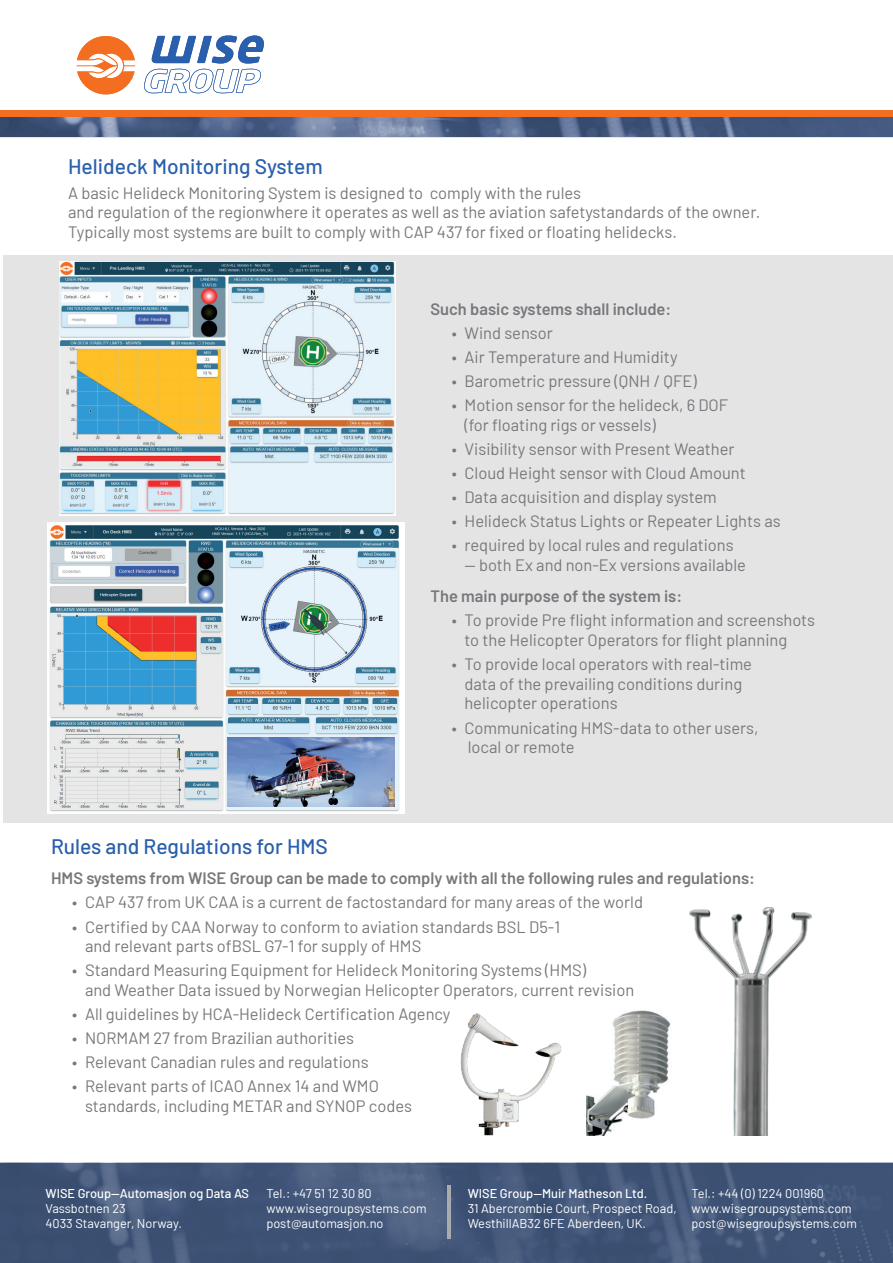
<style>
.page{position:relative;width:893px;height:1263px;background:#fff}
.page>*{position:absolute;margin:0;border:0;box-sizing:border-box;transform-origin:0 0}
.t1{font:500 21px "Barlow";color:#295fac}
.t2{font:16.5px/19.8px "Barlow";color:#76787b}
.t3{font:600 16.5px "Barlow";color:#76787b}
.t4{font:12.75px/15.3px "Barlow";color:#fff}
.t5{font:500 12.75px "Barlow";color:#fff}
</style>
<div class="page">
<div style="left:3px;top:255px;width:890px;height:567px;background:#e4e4e5"></div>
<img style="left:59px;top:262px;width:336px;height:253px">
<svg style="left:151px;top:36px;width:113px;height:27px"></svg>
<svg style="left:144px;top:69px;width:117px;height:24px"></svg>
<svg style="left:77px;top:36px;width:58px;height:58px"></svg>
<svg style="left:0;top:117px;width:893px;height:20px;background:#516489"></svg>
<svg style="left:0;top:1163px;width:893px;height:100px;background:#415678"></svg>
<hr style="left:447px;top:1185px;width:4px;height:53px;background:#aaabaf">
<div style="left:0;top:111px;width:893px;height:6px;background:#f36e21"></div>
<img style="left:689px;top:907px;width:123px;height:228px">
<img style="left:460px;top:1013px;width:102px;height:123px">
<img style="left:587px;top:1010px;width:84px;height:125px">
<img style="left:47px;top:522px;width:357px;height:292px">
<img style="left:228px;top:737px;width:167px;height:69px">
<p class="t1" style="left:68px;top:152px;width:256px">Helideck Monitoring System</p>
<p class="t2" style="left:68px;top:181px;width:694px">A basic Helideck Monitoring System is designed to comply with the rules<br>and regulation of the regionwhere it operates as well as the aviation safetystandards of the owner.<br>Typically most systems are built to comply with CAP 437 for fixed or floating helidecks.</p>
<p class="t3" style="left:431px;top:296px;width:242px">Such basic systems shall include:</p>
<p class="t2" style="left:452px;top:321px;width:103px">• Wind sensor</p>
<p class="t2" style="left:452px;top:345px;width:227px">• Air Temperature and Humidity</p>
<p class="t2" style="left:452px;top:370px;width:246px">• Barometric pressure (QNH / QFE)</p>
<p class="t2" style="left:465px;top:394px;width:265px;text-indent:-13px">• Motion sensor for the helideck, 6 DOF (for floating rigs or vessels)</p>
<p class="t2" style="left:452px;top:437px;width:284px">• Visibility sensor with Present Weather</p>
<p class="t2" style="left:452px;top:462px;width:295px">• Cloud Height sensor with Cloud Amount</p>
<p class="t2" style="left:452px;top:486px;width:267px">• Data acquisition and display system</p>
<p class="t2" style="left:452px;top:510px;width:330px">• Helideck Status Lights or Repeater Lights as</p>
<p class="t2" style="left:452px;top:534px;width:283px">• required by local rules and regulations</p>
<p class="t2" style="left:465px;top:553px;width:283px">— both Ex and non-Ex versions available</p>
<p class="t3" style="left:430px;top:584px;width:253px">The main purpose of the system is:</p>
<p class="t2" style="left:465px;top:609px;width:352px;text-indent:-13px">• To provide Pre flight information and screenshots to the Helicopter Operators for flight planning</p>
<p class="t2" style="left:465px;top:653px;width:289px;text-indent:-13px">• To provide local operators with real-time data of the prevailing conditions during helicopter operations</p>
<p class="t2" style="left:468px;top:716px;width:292px;text-indent:-16px">• Communicating HMS-data to other users, local or remote</p>
<p class="t1" style="left:51px;top:831px;width:278px">Rules and Regulations for HMS</p>
<p class="t3" style="left:51px;top:866px;width:705px">HMS systems from WISE Group can be made to comply with all the following rules and regulations:</p>
<p class="t2" style="left:72px;top:891px;width:572px">• CAP 437 from UK CAA is a current de factostandard for many areas of the world</p>
<p class="t2" style="left:85px;top:915px;width:477px;text-indent:-13px">• Certified by CAA Norway to conform to aviation standards BSL D5-1 and relevant parts ofBSL G7-1 for supply of HMS</p>
<p class="t2" style="left:85px;top:959px;width:551px;text-indent:-13px">• Standard Measuring Equipment for Helideck Monitoring Systems (HMS)<br>and Weather Data issued by Norwegian Helicopter Operators, current revision</p>
<p class="t2" style="left:72px;top:1003px;width:380px">• All guidelines by HCA-Helideck Certification Agency</p>
<p class="t2" style="left:72px;top:1027px;width:283px">• NORMAM 27 from Brazilian authorities</p>
<p class="t2" style="left:72px;top:1051px;width:298px">• Relevant Canadian rules and regulations</p>
<p class="t2" style="left:85px;top:1075px;width:328px;text-indent:-13px">• Relevant parts of ICAO Annex 14 and WMO standards, including METAR and SYNOP codes</p>
<p class="t5" style="left:45px;top:1184px;width:205px">WISE Group—Automasjon og Data AS</p>
<p class="t4" style="left:45px;top:1200px;width:138px">Vassbotnen 23<br>4033 Stavanger, Norway.</p>
<p class="t4" style="left:266px;top:1184px;width:162px">Tel.: +47 51 12 30 80 www.wisegroupsystems.com post@automasjon.no</p>
<p class="t5" style="left:468px;top:1184px;width:181px">WISE Group—Muir Matheson Ltd.</p>
<p class="t4" style="left:468px;top:1200px;width:210px">31 Abercrombie Court, Prospect Road,<br>WesthillAB32 6FE Aberdeen, UK.</p>
<p class="t4" style="left:692px;top:1184px;width:167px">Tel.: +44 (0) 1224 001960 www.wisegroupsystems.com post@wisegroupsystems.com</p>
</div>
